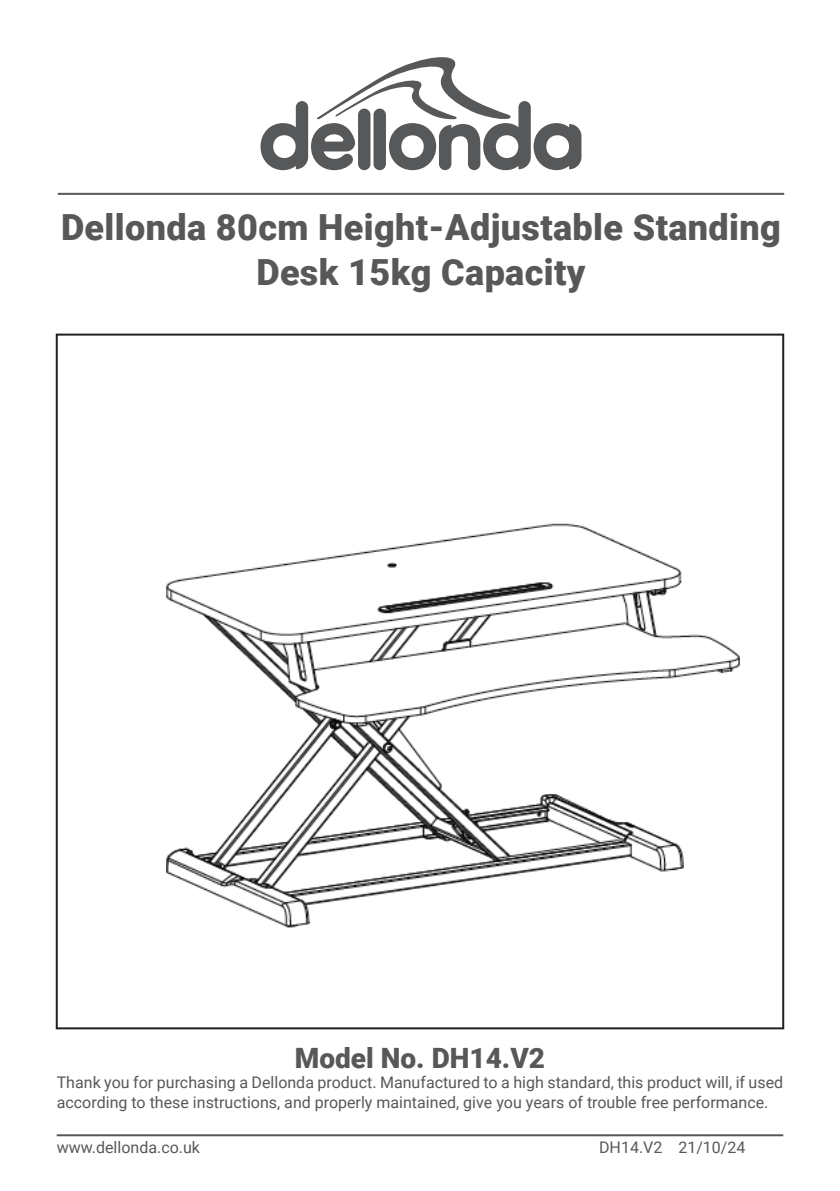
<style>
.page{position:relative;width:840px;height:1191px;background:#fff}
.page>*{position:absolute;margin:0;border:0;box-sizing:border-box;transform-origin:0 0}
.Product_Header{font:900 36px/45px "Roboto";letter-spacing:.01em;color:#57585a;text-align:center}
.Model_Number{font:900 28px "Roboto";color:#57585a}
.Copy__Justified{font:16px/20px "Roboto";color:#57585a}
.Page_Footer{font:16px "Roboto";color:#57585a}
</style>
<div class="page">
<hr style="left:57px;top:1134px;width:725px;height:2px;background:#57585a">
<hr style="left:58px;top:193px;width:725px;height:2px;background:#57585a">
<svg style="left:260px;top:57px;width:321px;height:113px"></svg>
<img style="left:166px;top:523px;width:574px;height:405px">
<p class="Product_Header" style="left:61px;top:204px;width:721px">Dellonda 80cm Height-Adjustable Standing<br>Desk 15kg Capacity</p>
<p class="Model_Number" style="left:294px;top:1038px;width:252px">Model No. DH14.V2</p>
<p class="Copy__Justified" style="left:57px;top:1071px;width:727px">Thank you for purchasing a Dellonda product. Manufactured to a high standard, this product will, if used according to these instructions, and properly maintained, give you years of trouble free performance.</p>
<p class="Page_Footer" style="left:57px;top:1136px;width:145px">www.dellonda.co.uk</p>
<p class="Page_Footer" style="left:598px;top:1136px;width:148px">DH14.V2 21/10/24</p>
</div>
